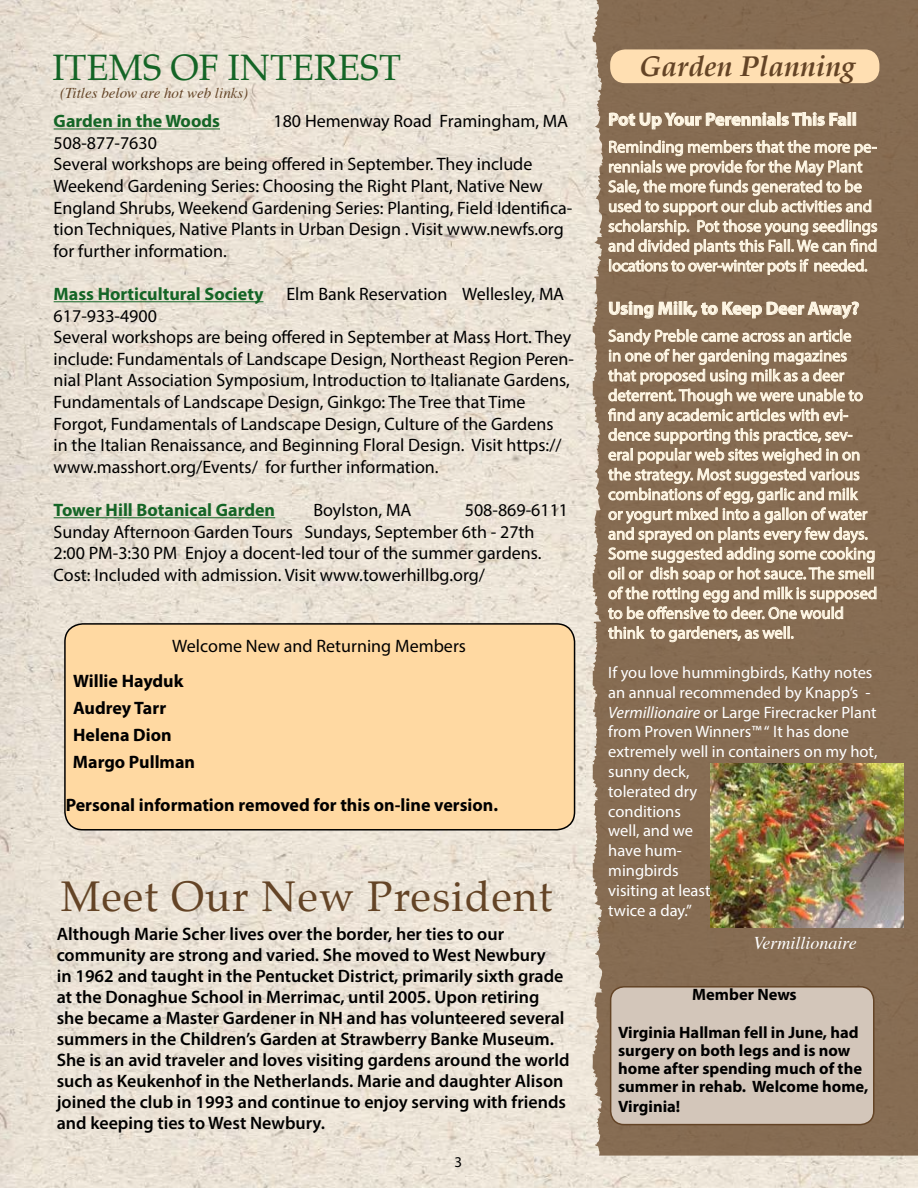
<style>
.page{position:relative;width:918px;height:1188px;background:#fff}
.page>*{position:absolute;margin:0;border:0;box-sizing:border-box;transform-origin:0 0}
.t1{font:42px "Palatino";color:#644426}
.t2{font:36px "Palatino";color:#146526}
.t3{font:italic 700 28.5px "Palatino";color:#644426}
.t4{font:18px/21.6px "Myriad Pro";color:#000}
.t5{font:600 18px/21px "Myriad Pro";color:#000}
.t6{font:700 18px/27px "Myriad Pro";color:#000}
.t7{font:700 18px "Myriad Pro";color:#146526}
.t8{font:700 18px "Myriad Pro";color:#fff7e5}
.t9{font:italic 18px "Times";color:#fff}
.t10{font:16.5px/19.8px "Myriad Pro";color:#fff7e5}
.t11{font:16.5px/19.8px "Myriad Pro";color:#fff}
.t12{font:700 16.5px/18px "Myriad Pro";color:#000}
.t13{font:italic 15px "Times";color:#644426}
.t14{font:15px "Myriad Pro";color:#000}
.s1{font-style:italic}
</style>
<div class="page">
<img style="left:0;top:0;width:918px;height:1188px">
<div style="left:592px;top:0;width:326px;height:1156px;background:#866c52"></div>
<svg style="left:608px;top:112px;width:269px;height:172px;background:#a18b73"></svg>
<svg style="left:608px;top:298px;width:269px;height:353px;background:#a08a72"></svg>
<div style="left:610px;top:49px;width:269px;height:34px;background:#ffdfb2;border-radius:15px"></div>
<hr style="left:54px;top:129px;width:166px;height:1px;background:#146526">
<hr style="left:54px;top:301px;width:210px;height:1px;background:#146526">
<hr style="left:54px;top:517px;width:221px;height:1px;background:#146526">
<div style="left:65px;top:624px;width:510px;height:206px;background:#ffd9a2;border-radius:18px"></div>
<div style="left:64px;top:623px;width:511px;height:208px;border:2px solid #000;border-radius:18px"></div>
<div style="left:611px;top:987px;width:263px;height:138px;background:#d3c6ba;border-radius:14px"></div>
<div style="left:610px;top:986px;width:264px;height:139px;border:2px solid #644426;border-radius:14px"></div>
<img style="left:711px;top:764px;width:193px;height:163px">
<h2 class="t2" style="left:52px;top:38px;width:350px">items of interest</h2>
<h3 class="t3" style="left:639px;top:43px;width:218px">Garden Planning</h3>
<p class="t7" style="left:54px;top:109px;width:168px">Garden in the Woods</p>
<p class="t4" style="left:273px;top:110px;width:296px">180 Hemenway Road Framingham, MA</p>
<p class="t4" style="left:54px;top:132px;width:520px">508-877-7630<br>Several workshops are being offered in September. They include Weekend Gardening Series: Choosing the Right Plant, Native New England Shrubs, Weekend Gardening Series: Planting, Field Identifica&shy;tion Techniques, Native Plants in Urban Design . Visit www.newfs.org for further information.</p>
<p class="t7" style="left:54px;top:282px;width:211px">Mass Horticultural Society</p>
<p class="t4" style="left:286px;top:283px;width:279px">Elm Bank Reservation Wellesley, MA</p>
<p class="t4" style="left:54px;top:304px;width:522px">617-933-4900<br>Several workshops are being offered in September at Mass Hort. They include: Fundamentals of Landscape Design, Northeast Region Peren&shy;nial Plant Association Symposium, Introduction to Italianate Gardens, Fundamentals of Landscape Design, Ginkgo: The Tree that Time Forgot, Fundamentals of Landscape Design, Culture of the Gardens<br>in the Italian Renaissance, and Beginning Floral Design. Visit https:// www.masshort.org/Events/ for further information.</p>
<p class="t7" style="left:54px;top:498px;width:223px">Tower Hill Botanical Garden</p>
<p class="t4" style="left:313px;top:499px;width:100px">Boylston, MA</p>
<p class="t13" style="left:60px;top:80px;width:190px">(Titles below are hot web links)</p>
<p class="t8" style="left:608px;top:108px;width:250px">Pot Up Your Perennials This Fall</p>
<p class="t10" style="left:608px;top:137px;width:271px">Reminding members that the more pe&shy;rennials we provide for the May Plant Sale, the more funds generated to be used to support our club activities and scholarship. Pot those young seedlings and divided plants this Fall. We can find locations to over-winter pots if needed.</p>
<p class="t8" style="left:608px;top:297px;width:253px">Using Milk, to Keep Deer Away?</p>
<p class="t10" style="left:608px;top:326px;width:271px">Sandy Preble came across an article<br>in one of her gardening magazines that proposed using milk as a deer deterrent. Though we were unable to find any academic articles with evi&shy;dence supporting this practice, sev&shy;eral popular web sites weighed in on the strategy. Most suggested various combinations of egg, garlic and milk<br>or yogurt mixed into a gallon of water and sprayed on plants every few days.<br>Some suggested adding some cooking oil or dish soap or hot sauce. The smell of the rotting egg and milk is supposed to be offensive to deer. One would think to gardeners, as well.</p>
<p class="t11" style="left:608px;top:662px;width:271px">If you love hummingbirds, Kathy notes an annual recommended by Knapp’s -<br><span class="s1">Vermillionaire</span> or Large Firecracker Plant from Proven Winners™ “ It has done extremely well in containers on my hot, sunny deck,<br>tolerated dry<br>conditions<br>well, and we<br>have hum-<br>mingbirds<br>visiting at least<br>twice a day.”</p>
<p class="t4" style="left:54px;top:499px;width:516px;text-indent:411px">508-869-6111<br>Sunday Afternoon Garden Tours Sundays, September 6th - 27th 2:00 PM-3:30 PM Enjoy a docent-led tour of the summer gardens.<br>Cost: Included with admission. Visit www.towerhillbg.org/</p>
<p class="t4" style="left:172px;top:635px;width:295px">Welcome New and Returning Members</p>
<p class="t6" style="left:73px;top:667px;width:124px">Willie Hayduk<br>Audrey Tarr<br>Helena Dion<br>Margo Pullman</p>
<p class="t6" style="left:66px;top:791px;width:434px">Personal information removed for this on-line version.</p>
<h1 class="t1" style="left:61px;top:862px;width:493px">Meet Our New President</h1>
<p class="t5" style="left:57px;top:923px;width:514px">Although Marie Scher lives over the border, her ties to our community are strong and varied. She moved to West Newbury<br>in 1962 and taught in the Pentucket District, primarily sixth grade at the Donaghue School in Merrimac, until 2005. Upon retiring she became a Master Gardener in NH and has volunteered several summers in the Children’s Garden at Strawberry Banke Museum.<br>She is an avid traveler and loves visiting gardens around the world such as Keukenhof in the Netherlands. Marie and daughter Alison joined the club in 1993 and continue to enjoy serving with friends and keeping ties to West Newbury.</p>
<p class="t14" style="left:454px;top:1153px;width:9px">3</p>
<p class="t9" style="left:754px;top:928px;width:105px">Vermillionaire</p>
<p class="t12" style="left:692px;top:985px;width:106px">Member News</p>
<p class="t12" style="left:618px;top:1023px;width:252px">Virginia Hallman fell in June, had surgery on both legs and is now home after spending much of the summer in rehab. Welcome home,</p>
<p class="t12" style="left:618px;top:1096px;width:64px">Virginia!</p>
</div>
